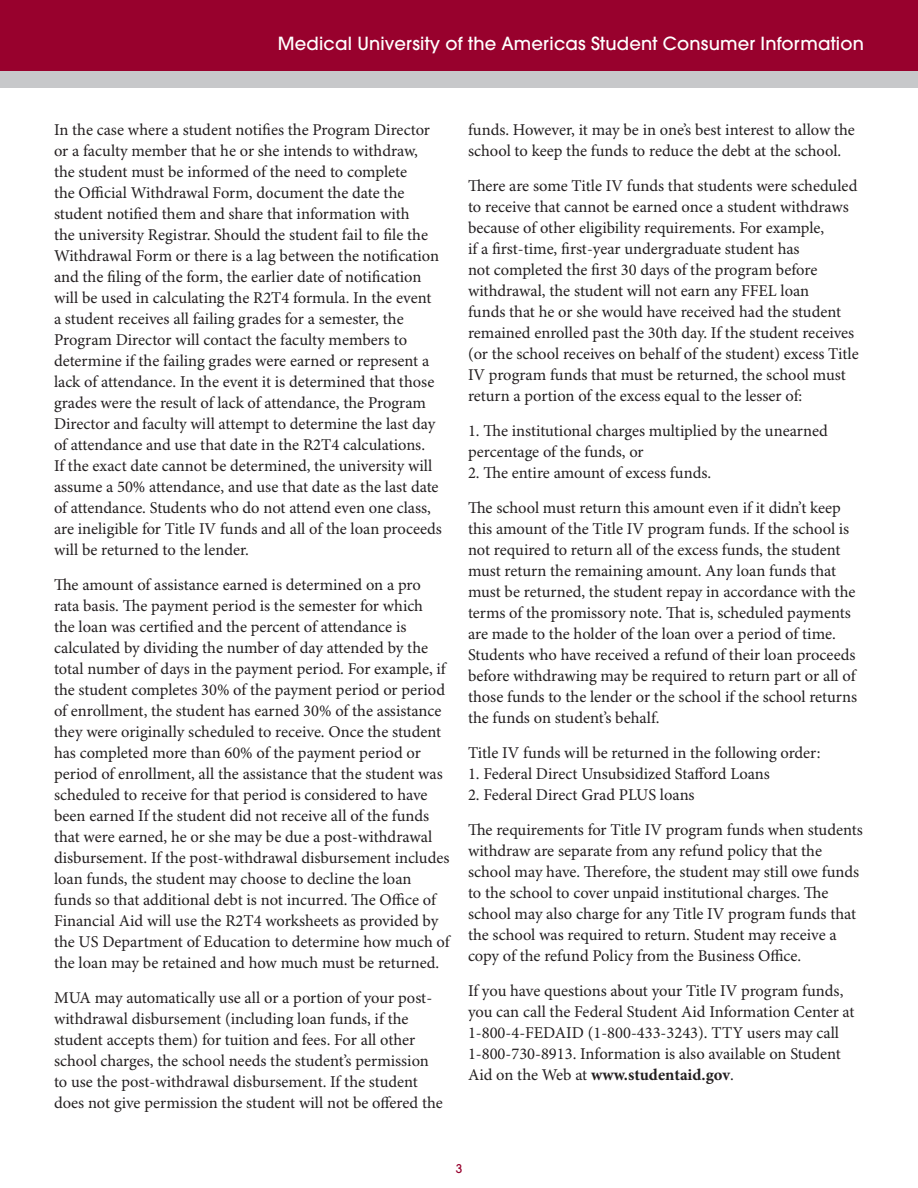
<style>
.page{position:relative;width:918px;height:1188px;background:#fff}
.page>*{position:absolute;margin:0;border:0;box-sizing:border-box;transform-origin:0 0}
.t1{font:500 18px "Avant Garde";letter-spacing:.01em;color:#fff}
.Body_plain{font:16.5px/21px "Minion Pro";color:#231f20}
.t2{font:500 12px "Avant Garde";color:#98012d}
.s1{font-weight:700}
</style>
<div class="page">
<div style="left:0;top:0;width:918px;height:80px;background:#98012d"></div>
<div style="left:0;top:71px;width:918px;height:16px;background:#c7c8ca"></div>
<p class="t1" style="left:278px;top:33px;width:588px">Medical University of the Americas Student Consumer Information</p>
<p class="Body_plain" style="left:54px;top:120px;width:390px">In the case where a student notifies the Program Director or a faculty member that he or she intends to withdraw, the student must be informed of the need to complete<br>the Official Withdrawal Form, document the date the student notified them and share that information with<br>the university Registrar. Should the student fail to file the Withdrawal Form or there is a lag between the notification and the filing of the form, the earlier date of notification will be used in calculating the R2T4 formula. In the event a student receives all failing grades for a semester, the Program Director will contact the faculty members to determine if the failing grades were earned or represent a lack of attendance. In the event it is determined that those grades were the result of lack of attendance, the Program Director and faculty will attempt to determine the last day of attendance and use that date in the R2T4 calculations.<br>If the exact date cannot be determined, the university will assume a 50% attendance, and use that date as the last date of attendance. Students who do not attend even one class, are ineligible for Title IV funds and all of the loan proceeds will be returned to the lender.</p>
<p class="Body_plain" style="left:54px;top:575px;width:397px">The amount of assistance earned is determined on a pro rata basis. The payment period is the semester for which<br>the loan was certified and the percent of attendance is calculated by dividing the number of day attended by the total number of days in the payment period. For example, if the student completes 30% of the payment period or period of enrollment, the student has earned 30% of the assistance they were originally scheduled to receive. Once the student has completed more than 60% of the payment period or period of enrollment, all the assistance that the student was scheduled to receive for that period is considered to have been earned If the student did not receive all of the funds that were earned, he or she may be due a post-withdrawal disbursement. If the post-withdrawal disbursement includes loan funds, the student may choose to decline the loan funds so that additional debt is not incurred. The Office of Financial Aid will use the R2T4 worksheets as provided by the US Department of Education to determine how much of the loan may be retained and how much must be returned.</p>
<p class="Body_plain" style="left:54px;top:988px;width:390px">MUA may automatically use all or a portion of your post&shy;withdrawal disbursement (including loan funds, if the student accepts them) for tuition and fees. For all other school charges, the school needs the student’s permission to use the post-withdrawal disbursement. If the student does not give permission the student will not be offered the</p>
<p class="Body_plain" style="left:468px;top:120px;width:388px">funds. However, it may be in one’s best interest to allow the school to keep the funds to reduce the debt at the school.</p>
<p class="Body_plain" style="left:468px;top:176px;width:392px">There are some Title IV funds that students were scheduled to receive that cannot be earned once a student withdraws because of other eligibility requirements. For example,<br>if a first-time, first-year undergraduate student has<br>not completed the first 30 days of the program before withdrawal, the student will not earn any FFEL loan<br>funds that he or she would have received had the student remained enrolled past the 30th day. If the student receives (or the school receives on behalf of the student) excess Title IV program funds that must be returned, the school must return a portion of the excess equal to the lesser of:</p>
<p class="Body_plain" style="left:468px;top:421px;width:361px">1. The institutional charges multiplied by the unearned percentage of the funds, or</p>
<p class="Body_plain" style="left:468px;top:463px;width:245px">2. The entire amount of excess funds.</p>
<p class="Body_plain" style="left:468px;top:498px;width:391px">The school must return this amount even if it didn’t keep this amount of the Title IV program funds. If the school is not required to return all of the excess funds, the student must return the remaining amount. Any loan funds that must be returned, the student repay in accordance with the terms of the promissory note. That is, scheduled payments are made to the holder of the loan over a period of time.<br>Students who have received a refund of their loan proceeds before withdrawing may be required to return part or all of those funds to the lender or the school if the school returns the funds on student’s behalf.</p>
<p class="Body_plain" style="left:468px;top:743px;width:354px">Title IV funds will be returned in the following order:</p>
<p class="Body_plain" style="left:468px;top:764px;width:303px">1. Federal Direct Unsubsidized Stafford Loans</p>
<p class="Body_plain" style="left:468px;top:785px;width:228px">2. Federal Direct Grad PLUS loans</p>
<p class="Body_plain" style="left:468px;top:820px;width:396px">The requirements for Title IV program funds when students withdraw are separate from any refund policy that the school may have. Therefore, the student may still owe funds to the school to cover unpaid institutional charges. The school may also charge for any Title IV program funds that the school was required to return. Student may receive a copy of the refund Policy from the Business Office.</p>
<p class="Body_plain" style="left:468px;top:981px;width:388px">If you have questions about your Title IV program funds, you can call the Federal Student Aid Information Center at 1-800-4-FEDAID (1-800-433-3243). TTY users may call 1-800-730-8913. Information is also available on Student Aid on the Web at <span class="s1">www.studentaid.gov</span>.</p>
<p class="t2" style="left:456px;top:1161px;width:8px">3</p>
</div>
